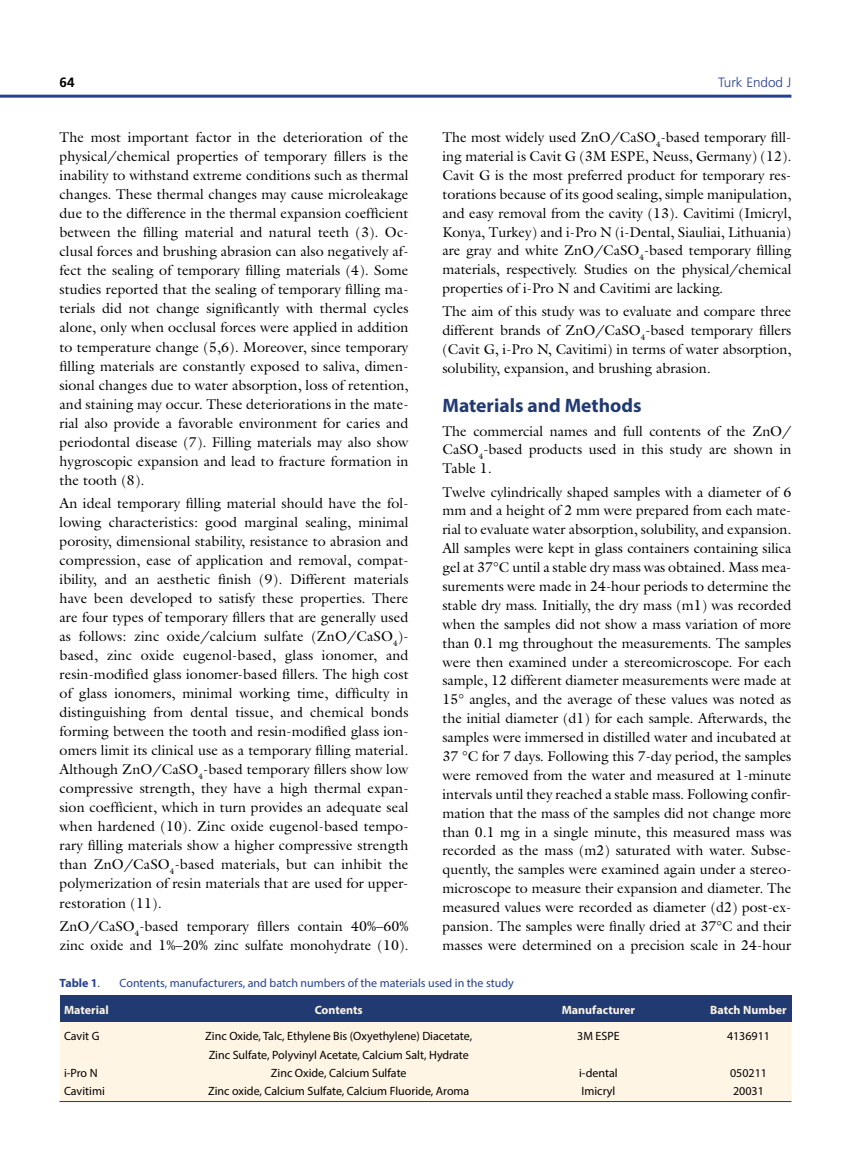
<style>
.page{position:relative;width:851px;height:1170px;background:#fff}
.page>*{position:absolute;margin:0;border:0;box-sizing:border-box;transform-origin:0 0}
.t1{font:700 19.5px "Myriad Pro";color:#213a72}
.t2{font:14.25px/19px "Galliard Normal Tr";color:#000;text-align:justify}
.t3{font:13.5px "Frutiger Light Nr Tr";color:#25408f}
.t4{font:13.5px "Frutiger Bold Tr";color:#000}
.t5{font:12px "Myriad Pro";color:#000}
.t6{font:12px "Myriad Pro";color:#25408f}
.t7{font:700 12px "Myriad Pro";color:#fff5e4}
.t8{font:700 12px "Myriad Pro";color:#25408f}
.s1{font-weight:400}
</style>
<div class="page">
<hr style="left:0;top:95px;width:791px;height:3px;background:#25408f">
<div style="left:60px;top:995px;width:731px;height:106px;background:#fff5e4"></div>
<hr style="left:60px;top:1101px;width:731px;height:1px;background:#213a72">
<div style="left:60px;top:995px;width:731px;height:26px;background:#213a72"></div>
<p class="t4" style="left:60px;top:74px;width:17px">64</p>
<p class="t3" style="left:718px;top:74px;width:75px">Turk Endod J</p>
<p class="t2" style="left:60px;top:127px;width:350px">The most important factor in the deterioration of the physical/chemical properties of temporary fillers is the inability to withstand extreme conditions such as thermal changes. These thermal changes may cause microleakage due to the difference in the thermal expansion coefficient between the filling material and natural teeth (3). Oc&shy;clusal forces and brushing abrasion can also negatively af&shy;fect the sealing of temporary filling materials (4). Some studies reported that the sealing of temporary filling ma&shy;terials did not change significantly with thermal cycles alone, only when occlusal forces were applied in addition to temperature change (5,6). Moreover, since temporary filling materials are constantly exposed to saliva, dimen&shy;sional changes due to water absorption, loss of retention, and staining may occur. These deteriorations in the mate&shy;rial also provide a favorable environment for caries and periodontal disease (7). Filling materials may also show hygroscopic expansion and lead to fracture formation in the tooth (8).</p>
<p class="t2" style="left:60px;top:493px;width:350px">An ideal temporary filling material should have the fol&shy;lowing characteristics: good marginal sealing, minimal porosity, dimensional stability, resistance to abrasion and compression, ease of application and removal, compat&shy;ibility, and an aesthetic finish (9). Different materials have been developed to satisfy these properties. There are four types of temporary fillers that are generally used as follows: zinc oxide/calcium sulfate (ZnO/CaSO<sub>4</sub>)- based, zinc oxide eugenol-based, glass ionomer, and resin-modified glass ionomer-based fillers. The high cost of glass ionomers, minimal working time, difficulty in distinguishing from dental tissue, and chemical bonds forming between the tooth and resin-modified glass ion&shy;omers limit its clinical use as a temporary filling material.<br>Although ZnO/CaSO<sub>4</sub>-based temporary fillers show low compressive strength, they have a high thermal expan&shy;sion coefficient, which in turn provides an adequate seal when hardened (10). Zinc oxide eugenol-based tempo&shy;rary filling materials show a higher compressive strength than ZnO/CaSO<sub>4</sub>-based materials, but can inhibit the polymerization of resin materials that are used for upper&shy;restoration (11).</p>
<p class="t2" style="left:60px;top:916px;width:350px">ZnO/CaSO<sub>4</sub>-based temporary fillers contain 40%–60% zinc oxide and 1%–20% zinc sulfate monohydrate (10).</p>
<p class="t2" style="left:442px;top:127px;width:350px">The most widely used ZnO/CaSO<sub>4</sub>-based temporary fill&shy;ing material is Cavit G (3M ESPE, Neuss, Germany) (12).<br>Cavit G is the most preferred product for temporary res&shy;torations because of its good sealing, simple manipulation, and easy removal from the cavity (13). Cavitimi (Imicryl, Konya, Turkey) and i-Pro N (i-Dental, Siauliai, Lithuania) are gray and white ZnO/CaSO<sub>4</sub>-based temporary filling materials, respectively. Studies on the physical/chemical properties of i-Pro N and Cavitimi are lacking.</p>
<p class="t2" style="left:442px;top:302px;width:350px">The aim of this study was to evaluate and compare three different brands of ZnO/CaSO<sub>4</sub>-based temporary fillers (Cavit G, i-Pro N, Cavitimi) in terms of water absorption, solubility, expansion, and brushing abrasion.</p>
<h1 class="t1" style="left:442px;top:393px;width:200px">Materials and Methods</h1>
<p class="t2" style="left:442px;top:421px;width:350px">The commercial names and full contents of the ZnO/ CaSO<sub>4</sub>-based products used in this study are shown in Table 1.</p>
<p class="t2" style="left:442px;top:482px;width:350px">Twelve cylindrically shaped samples with a diameter of 6 mm and a height of 2 mm were prepared from each mate&shy;rial to evaluate water absorption, solubility, and expansion.<br>All samples were kept in glass containers containing silica gel at 37°C until a stable dry mass was obtained. Mass mea&shy;surements were made in 24-hour periods to determine the stable dry mass. Initially, the dry mass (m1) was recorded when the samples did not show a mass variation of more than 0.1 mg throughout the measurements. The samples were then examined under a stereomicroscope. For each sample, 12 different diameter measurements were made at 15° angles, and the average of these values was noted as the initial diameter (d1) for each sample. Afterwards, the samples were immersed in distilled water and incubated at 37 °C for 7 days. Following this 7-day period, the samples were removed from the water and measured at 1-minute intervals until they reached a stable mass. Following confir&shy;mation that the mass of the samples did not change more than 0.1 mg in a single minute, this measured mass was recorded as the mass (m2) saturated with water. Subse&shy;quently, the samples were examined again under a stereo&shy;microscope to measure their expansion and diameter. The measured values were recorded as diameter (d2) post-ex&shy;pansion. The samples were finally dried at 37°C and their masses were determined on a precision scale in 24-hour</p>
<p class="t8" style="left:60px;top:974px;width:42px">Table 1<span class="s1">.</span></p>
<p class="t6" style="left:120px;top:975px;width:395px">Contents, manufacturers, and batch numbers of the materials used in the study</p>
<p class="t7" style="left:64px;top:1001px;width:46px">Material</p>
<p class="t7" style="left:315px;top:1001px;width:50px">Contents</p>
<p class="t7" style="left:561px;top:1001px;width:75px">Manufacturer</p>
<p class="t7" style="left:710px;top:1001px;width:78px">Batch Number</p>
<p class="t5" style="left:64px;top:1028px;width:37px">Cavit G</p>
<p class="t5" style="left:205px;top:1028px;width:268px">Zinc Oxide, Talc, Ethylene Bis (Oxyethylene) Diacetate,</p>
<p class="t5" style="left:577px;top:1028px;width:44px">3M ESPE</p>
<p class="t5" style="left:726px;top:1028px;width:45px">4136911</p>
<p class="t5" style="left:209px;top:1046px;width:261px">Zinc Sulfate, Polyvinyl Acetate, Calcium Salt, Hydrate</p>
<p class="t5" style="left:64px;top:1064px;width:35px">i-Pro N</p>
<p class="t5" style="left:271px;top:1064px;width:137px">Zinc Oxide, Calcium Sulfate</p>
<p class="t5" style="left:579px;top:1064px;width:40px">i-dental</p>
<p class="t5" style="left:730px;top:1064px;width:38px">050211</p>
<p class="t5" style="left:64px;top:1082px;width:42px">Cavitimi</p>
<p class="t5" style="left:208px;top:1082px;width:263px">Zinc oxide, Calcium Sulfate, Calcium Fluoride, Aroma</p>
<p class="t5" style="left:581px;top:1082px;width:35px">Imicryl</p>
<p class="t5" style="left:733px;top:1082px;width:32px">20031</p>
</div>
